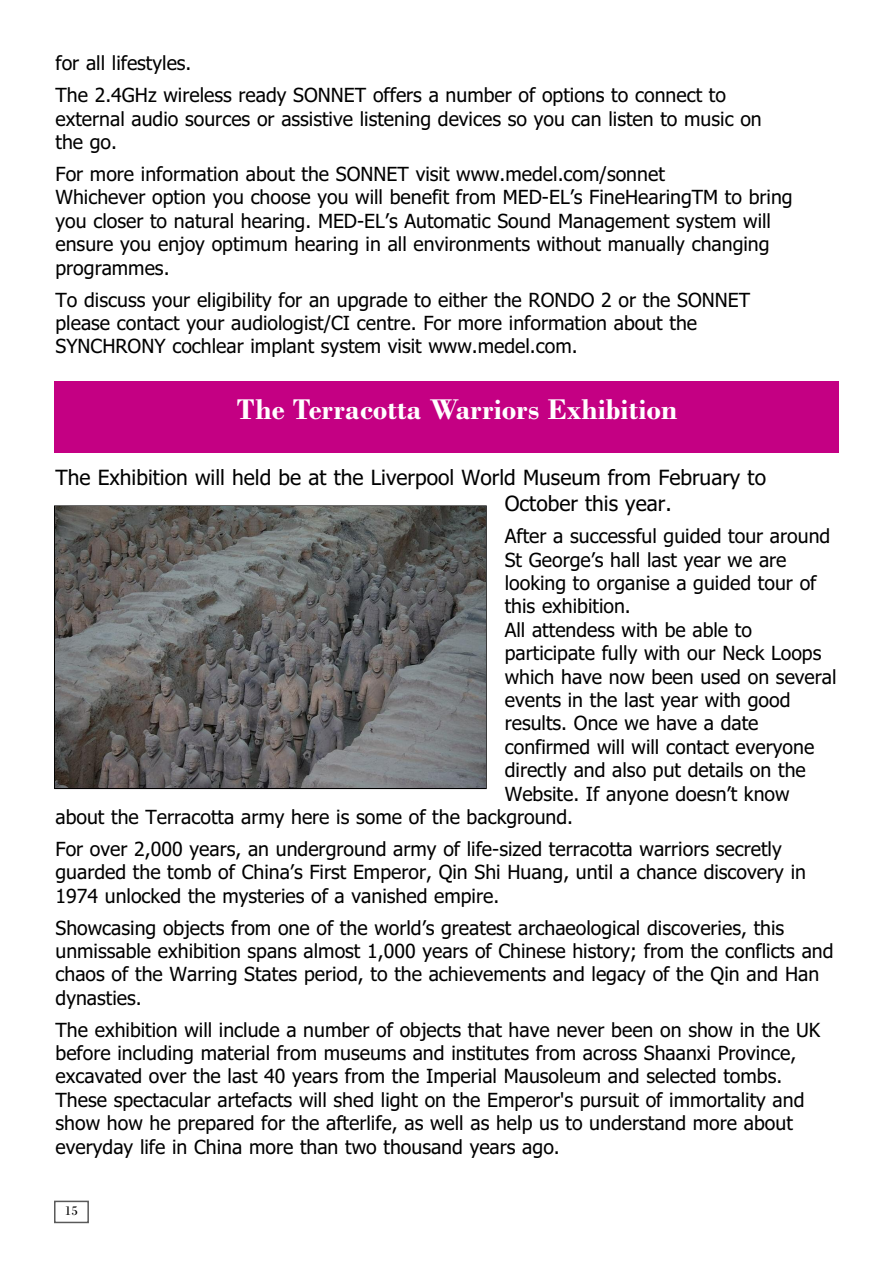
<style>
.page{position:relative;width:893px;height:1263px;background:#fff}
.page>*{position:absolute;margin:0;border:0;box-sizing:border-box;transform-origin:0 0}
.t1{font:700 30px "Bodoni";color:#fff}
.t2{font:21px/25.2px "Tahoma";color:#000}
.t3{font:19.5px/23.4px "Tahoma";color:#000}
.t4{font:13.5px "Bodoni";color:#000}
</style>
<div class="page">
<div style="left:54px;top:1200px;width:35px;height:23px;border:2px solid #595959"></div>
<div style="left:54px;top:375px;width:785px;height:78px;background:#c40083"></div>
<div style="left:54px;top:54px;width:785px;height:327px;background:#fff"></div>
<div style="left:54px;top:505px;width:433px;height:284px;border:2px solid #000"></div>
<img style="left:56px;top:507px;width:429px;height:280px">
<p class="t3" style="left:56px;top:48px;width:672px;line-height:32px">for all lifestyles.<br>The 2.4GHz wireless ready SONNET offers a number of options to connect to</p>
<p class="t3" style="left:55px;top:107px;width:708px">external audio sources or assistive listening devices so you can listen to music on the go.</p>
<p class="t3" style="left:55px;top:163px;width:739px">For more information about the SONNET visit www.medel.com/sonnet<br>Whichever option you choose you will benefit from MED-EL’s FineHearingTM to bring you closer to natural hearing. MED-EL’s Automatic Sound Management system will ensure you enjoy optimum hearing in all environments without manually changing programmes.</p>
<p class="t3" style="left:56px;top:288px;width:696px">To discuss your eligibility for an upgrade to either the RONDO 2 or the SONNET please contact your audiologist/CI centre. For more information about the<br>SYNCHRONY cochlear implant system visit www.medel.com.</p>
<h1 class="t1" style="left:237px;top:391px;width:442px">The Terracotta Warriors Exhibition</h1>
<p class="t2" style="left:505px;top:465px;width:263px;text-indent:-449px">The Exhibition will held be at the Liverpool World Museum from February to<br>October this year.</p>
<p class="t3" style="left:505px;top:525px;width:327px">After a successful guided tour around</p>
<p class="t3" style="left:505px;top:548px;width:283px">St George’s hall last year we are</p>
<p class="t3" style="left:505px;top:571px;width:313px">looking to organise a guided tour of</p>
<p class="t3" style="left:505px;top:595px;width:128px">this exhibition.</p>
<p class="t3" style="left:505px;top:618px;width:249px">All attendess with be able to</p>
<p class="t3" style="left:505px;top:642px;width:318px">participate fully with our Neck Loops</p>
<p class="t3" style="left:505px;top:665px;width:333px">which have now been used on several</p>
<p class="t3" style="left:505px;top:688px;width:287px">events in the last year with good</p>
<p class="t3" style="left:505px;top:712px;width:255px">results. Once we have a date</p>
<p class="t3" style="left:505px;top:735px;width:311px">confirmed will will contact everyone</p>
<p class="t3" style="left:505px;top:759px;width:303px">directly and also put details on the</p>
<p class="t3" style="left:505px;top:782px;width:286px">Website. If anyone doesn’t know</p>
<p class="t3" style="left:56px;top:805px;width:519px">about the Terracotta army here is some of the background.</p>
<p class="t3" style="left:56px;top:837px;width:752px">For over 2,000 years, an underground army of life-sized terracotta warriors secretly guarded the tomb of China’s First Emperor, Qin Shi Huang, until a chance discovery in<br>1974 unlocked the mysteries of a vanished empire.</p>
<p class="t3" style="left:56px;top:916px;width:779px">Showcasing objects from one of the world’s greatest archaeological discoveries, this unmissable exhibition spans almost 1,000 years of Chinese history; from the conflicts and chaos of the Warring States period, to the achievements and legacy of the Qin and Han dynasties.</p>
<p class="t3" style="left:56px;top:1018px;width:766px">The exhibition will include a number of objects that have never been on show in the UK before including material from museums and institutes from across Shaanxi Province, excavated over the last 40 years from the Imperial Mausoleum and selected tombs.<br>These spectacular artefacts will shed light on the Emperor's pursuit of immortality and show how he prepared for the afterlife, as well as help us to understand more about everyday life in China more than two thousand years ago.</p>
<p class="t4" style="left:65px;top:1202px;width:15px">15</p>
</div>
